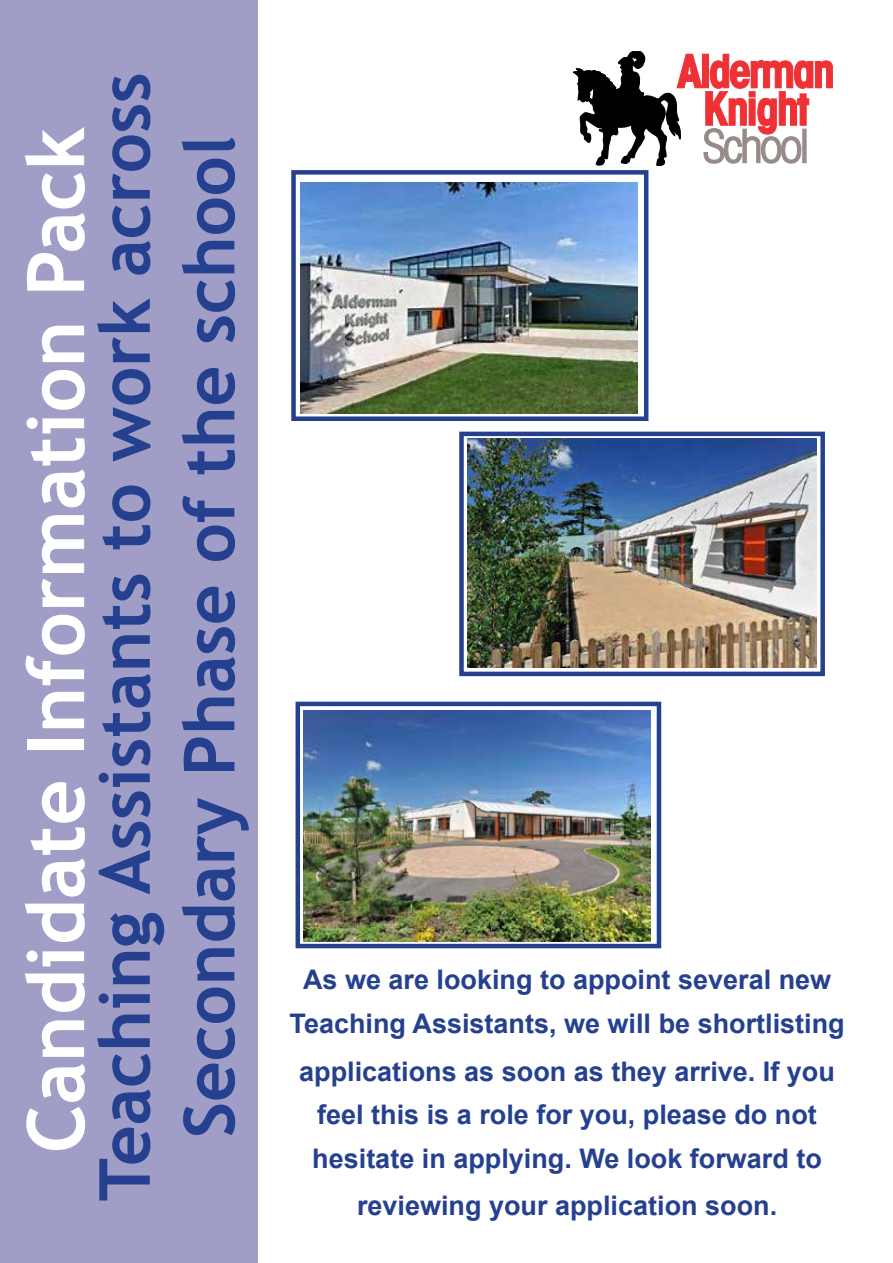
<style>
.page{position:relative;width:893px;height:1263px;background:#fff}
.page>*{position:absolute;margin:0;border:0;box-sizing:border-box;transform-origin:0 0}
.t1{font:700 79.5px "Trebuchet MS";color:#fff}
.t2{font:700 70.5px "Trebuchet MS";color:#25408f}
.t3{font:700 27px/43.5px "Arial";color:#25408f;text-align:center}
</style>
<div class="page">
<div style="left:0;top:0;width:257px;height:1263px;background:#a09ec7"></div>
<svg style="left:573px;top:51px;width:260px;height:115px"></svg>
<div style="left:291px;top:170px;width:357px;height:251px;border:4px solid #25408f"></div>
<div style="left:296px;top:702px;width:365px;height:246px;border:4px solid #25408f"></div>
<div style="left:459px;top:432px;width:366px;height:244px;border:4px solid #25408f"></div>
<img style="left:304px;top:710px;width:347px;height:231px">
<img style="left:300px;top:183px;width:338px;height:230px">
<img style="left:467px;top:438px;width:349px;height:230px">
<h2 class="t2" style="left:81px;top:1201px;width:1130px;rotate:-90deg">Teaching Assistants to work across</h2>
<h1 class="t1" style="left:6px;top:1153px;width:1028px;rotate:-90deg">Candidate Information Pack</h1>
<h2 class="t2" style="left:165px;top:1138px;width:1004px;rotate:-90deg">Secondary Phase of the school</h2>
<p class="t3" style="left:289px;top:958px;width:557px">As we are looking to appoint several new<br>Teaching Assistants, we will be shortlisting</p>
<p class="t3" style="left:299px;top:1049px;width:537px">applications as soon as they arrive. If you feel this is a role for you, please do not hesitate in applying. We look forward to</p>
<p class="t3" style="left:357px;top:1184px;width:422px">reviewing your application soon.</p>
</div>
